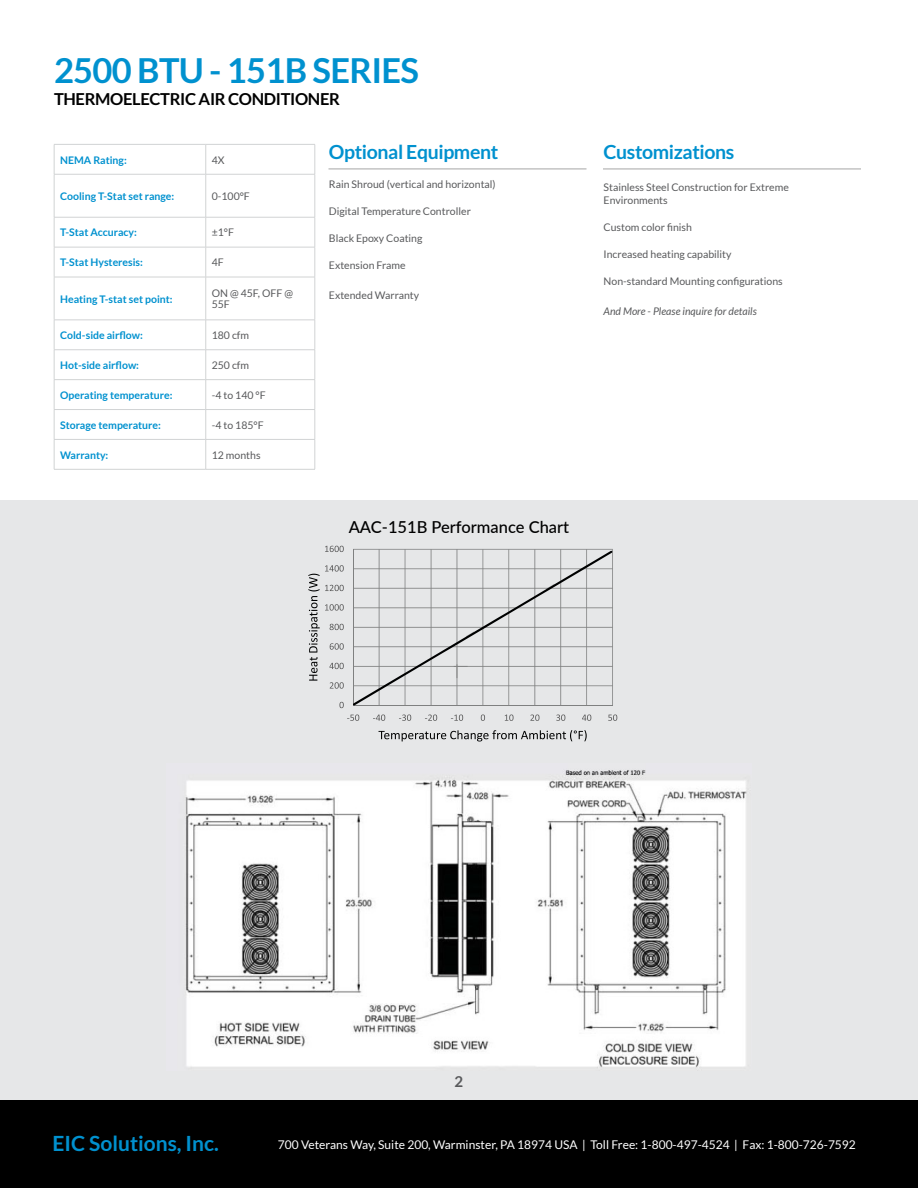
<style>
.page{position:relative;width:918px;height:1188px;background:#fff}
.page>*{position:absolute;margin:0;border:0;box-sizing:border-box;transform-origin:0 0}
.t1{font:700 34.5px "Lato";letter-spacing:-.02em;color:#0091cf}
.t2{font:700 21px "Lato";color:#0091cf}
.t3{font:700 19.5px "Lato";letter-spacing:-.02em;color:#0091cf}
.t4{font:700 16.5px "Lato";letter-spacing:-.02em;color:#000}
.t5{font:500 16.5px "Lato";color:#000}
.t6{font:700 15px "Lato";color:#58595b}
.t7{font:12px "Lato";color:#fff}
.t8{font:10.5px/10.5px "Lato";color:#58595b}
.t9{font:700 10.5px "Lato";color:#0091cf}
.t10{font:italic 10.5px "Lato";color:#58595b}
</style>
<div class="page">
<div style="left:0;top:500px;width:918px;height:688px;background:#e6e7e8"></div>
<svg style="left:55px;top:145px;width:260px;height:324px"></svg>
<hr style="left:206px;top:144px;width:109px;height:1px;background:#d1d3d4">
<svg style="left:315px;top:145px;width:1px;height:29px"></svg>
<hr style="left:206px;top:174px;width:109px;height:1px;background:#d1d3d4">
<hr style="left:315px;top:174px;width:1px;height:43px;background:#d1d3d4">
<hr style="left:206px;top:217px;width:109px;height:1px;background:#d1d3d4">
<hr style="left:315px;top:217px;width:1px;height:30px;background:#d1d3d4">
<hr style="left:206px;top:247px;width:109px;height:1px;background:#d1d3d4">
<hr style="left:315px;top:247px;width:1px;height:30px;background:#d1d3d4">
<hr style="left:206px;top:277px;width:109px;height:1px;background:#d1d3d4">
<hr style="left:315px;top:277px;width:1px;height:43px;background:#d1d3d4">
<hr style="left:206px;top:320px;width:109px;height:1px;background:#d1d3d4">
<hr style="left:315px;top:320px;width:1px;height:30px;background:#d1d3d4">
<hr style="left:206px;top:349px;width:109px;height:1px;background:#d1d3d4">
<hr style="left:206px;top:379px;width:109px;height:1px;background:#d1d3d4">
<hr style="left:206px;top:409px;width:109px;height:1px;background:#d1d3d4">
<hr style="left:206px;top:439px;width:109px;height:1px;background:#d1d3d4">
<svg style="left:315px;top:350px;width:1px;height:119px"></svg>
<hr style="left:206px;top:469px;width:109px;height:1px;background:#d1d3d4">
<hr style="left:54px;top:144px;width:152px;height:1px;background:#d1d3d4">
<svg style="left:54px;top:145px;width:1px;height:29px"></svg>
<svg style="left:206px;top:145px;width:1px;height:29px"></svg>
<hr style="left:54px;top:174px;width:152px;height:1px;background:#d1d3d4">
<hr style="left:54px;top:174px;width:1px;height:43px;background:#d1d3d4">
<hr style="left:206px;top:174px;width:1px;height:43px;background:#d1d3d4">
<hr style="left:54px;top:217px;width:152px;height:1px;background:#d1d3d4">
<hr style="left:54px;top:217px;width:1px;height:30px;background:#d1d3d4">
<hr style="left:206px;top:217px;width:1px;height:30px;background:#d1d3d4">
<hr style="left:54px;top:247px;width:152px;height:1px;background:#d1d3d4">
<hr style="left:54px;top:247px;width:1px;height:30px;background:#d1d3d4">
<hr style="left:206px;top:247px;width:1px;height:30px;background:#d1d3d4">
<hr style="left:54px;top:277px;width:152px;height:1px;background:#d1d3d4">
<hr style="left:54px;top:277px;width:1px;height:43px;background:#d1d3d4">
<hr style="left:206px;top:277px;width:1px;height:43px;background:#d1d3d4">
<hr style="left:54px;top:320px;width:152px;height:1px;background:#d1d3d4">
<hr style="left:54px;top:320px;width:1px;height:30px;background:#d1d3d4">
<hr style="left:206px;top:320px;width:1px;height:30px;background:#d1d3d4">
<hr style="left:54px;top:349px;width:152px;height:1px;background:#d1d3d4">
<hr style="left:54px;top:379px;width:152px;height:1px;background:#d1d3d4">
<hr style="left:54px;top:409px;width:152px;height:1px;background:#d1d3d4">
<hr style="left:54px;top:439px;width:152px;height:1px;background:#d1d3d4">
<svg style="left:54px;top:350px;width:1px;height:119px"></svg>
<svg style="left:206px;top:350px;width:1px;height:119px"></svg>
<hr style="left:54px;top:469px;width:152px;height:1px;background:#d1d3d4">
<hr style="left:603px;top:169px;width:258px;height:1px;background:#a5a5a5">
<hr style="left:328px;top:169px;width:258px;height:1px;background:#a5a5a5">
<div style="left:0;top:1100px;width:918px;height:88px;background:#000"></div>
<hr style="left:353px;top:549px;width:260px;height:1px;background:#7f8080">
<hr style="left:612px;top:549px;width:1px;height:156px;background:#7f8080">
<hr style="left:586px;top:549px;width:1px;height:156px;background:#7f8080">
<hr style="left:560px;top:549px;width:1px;height:156px;background:#7f8080">
<hr style="left:534px;top:549px;width:1px;height:156px;background:#7f8080">
<hr style="left:508px;top:549px;width:1px;height:156px;background:#7f8080">
<hr style="left:483px;top:549px;width:1px;height:156px;background:#7f8080">
<hr style="left:457px;top:549px;width:1px;height:156px;background:#7f8080">
<hr style="left:431px;top:549px;width:1px;height:156px;background:#7f8080">
<hr style="left:405px;top:549px;width:1px;height:156px;background:#7f8080">
<hr style="left:379px;top:549px;width:1px;height:156px;background:#7f8080">
<hr style="left:353px;top:549px;width:1px;height:156px;background:#7f8080">
<hr style="left:353px;top:705px;width:260px;height:1px;background:#7f8080">
<svg style="left:339px;top:702px;width:5px;height:6px"></svg>
<svg style="left:325px;top:546px;width:19px;height:6px"></svg>
<svg style="left:347px;top:715px;width:270px;height:6px"></svg>
<svg style="left:308px;top:565px;width:36px;height:124px"></svg>
<svg style="left:378px;top:730px;width:209px;height:12px"></svg>
<svg style="left:353px;top:551px;width:259px;height:155px"></svg>
<img style="left:185px;top:770px;width:562px;height:297px">
<h1 class="t1" style="left:54px;top:51px;width:367px">2500 BTU - 151B SERIES</h1>
<h3 class="t4" style="left:54px;top:90px;width:288px">THERMOELECTRIC AIR CONDITIONER</h3>
<p class="t9" style="left:60px;top:154px;width:68px">NEMA Rating:</p>
<p class="t8" style="left:212px;top:154px;width:14px">4X</p>
<p class="t9" style="left:60px;top:190px;width:116px">Cooling T-Stat set range:</p>
<p class="t8" style="left:212px;top:191px;width:40px">0-100°F</p>
<p class="t9" style="left:60px;top:227px;width:78px">T-Stat Accuracy:</p>
<p class="t8" style="left:212px;top:227px;width:24px">±1°F</p>
<p class="t9" style="left:60px;top:256px;width:84px">T-Stat Hysteresis:</p>
<p class="t8" style="left:212px;top:257px;width:14px">4F</p>
<p class="t9" style="left:60px;top:293px;width:114px">Heating T-stat set point:</p>
<p class="t8" style="left:212px;top:288px;width:83px">ON @ 45F, OFF @<br>55F</p>
<p class="t9" style="left:60px;top:329px;width:84px">Cold-side airflow:</p>
<p class="t8" style="left:212px;top:330px;width:39px">180 cfm</p>
<p class="t9" style="left:60px;top:359px;width:80px">Hot-side airflow:</p>
<p class="t8" style="left:212px;top:360px;width:39px">250 cfm</p>
<p class="t9" style="left:60px;top:389px;width:114px">Operating temperature:</p>
<p class="t8" style="left:212px;top:390px;width:55px">-4 to 140 °F</p>
<p class="t9" style="left:60px;top:419px;width:102px">Storage temperature:</p>
<p class="t8" style="left:212px;top:420px;width:53px">-4 to 185°F</p>
<p class="t9" style="left:60px;top:449px;width:50px">Warranty:</p>
<p class="t8" style="left:212px;top:450px;width:50px">12 months</p>
<h3 class="t3" style="left:329px;top:141px;width:171px">Optional Equipment</h3>
<p class="t8" style="left:329px;top:179px;width:168px">Rain Shroud (vertical and horizontal)</p>
<p class="t8" style="left:329px;top:206px;width:143px">Digital Temperature Controller</p>
<p class="t8" style="left:329px;top:233px;width:95px">Black Epoxy Coating</p>
<p class="t8" style="left:329px;top:260px;width:78px">Extension Frame</p>
<p class="t8" style="left:329px;top:290px;width:92px">Extended Warranty</p>
<h3 class="t5" style="left:349px;top:515px;width:222px">AAC-151B Performance Chart</h3>
<h3 class="t3" style="left:604px;top:141px;width:132px">Customizations</h3>
<p class="t8" style="left:604px;top:180px;width:187px;line-height:13.5px">Stainless Steel Construction for Extreme<br>Environments</p>
<p class="t8" style="left:604px;top:222px;width:90px">Custom color finish</p>
<p class="t8" style="left:604px;top:249px;width:130px">Increased heating capability</p>
<p class="t8" style="left:604px;top:276px;width:181px">Non-standard Mounting configurations</p>
<p class="t10" style="left:604px;top:306px;width:155px">And More - Please inquire for details</p>
<h3 class="t6" style="left:455px;top:1073px;width:10px">2</h3>
<h2 class="t2" style="left:52px;top:1131px;width:168px">EIC Solutions, Inc.</h2>
<p class="t7" style="left:278px;top:1138px;width:580px">700 Veterans Way, Suite 200, Warminster, PA 18974 USA | Toll Free: 1-800-497-4524 | Fax: 1-800-726-7592</p>
</div>
